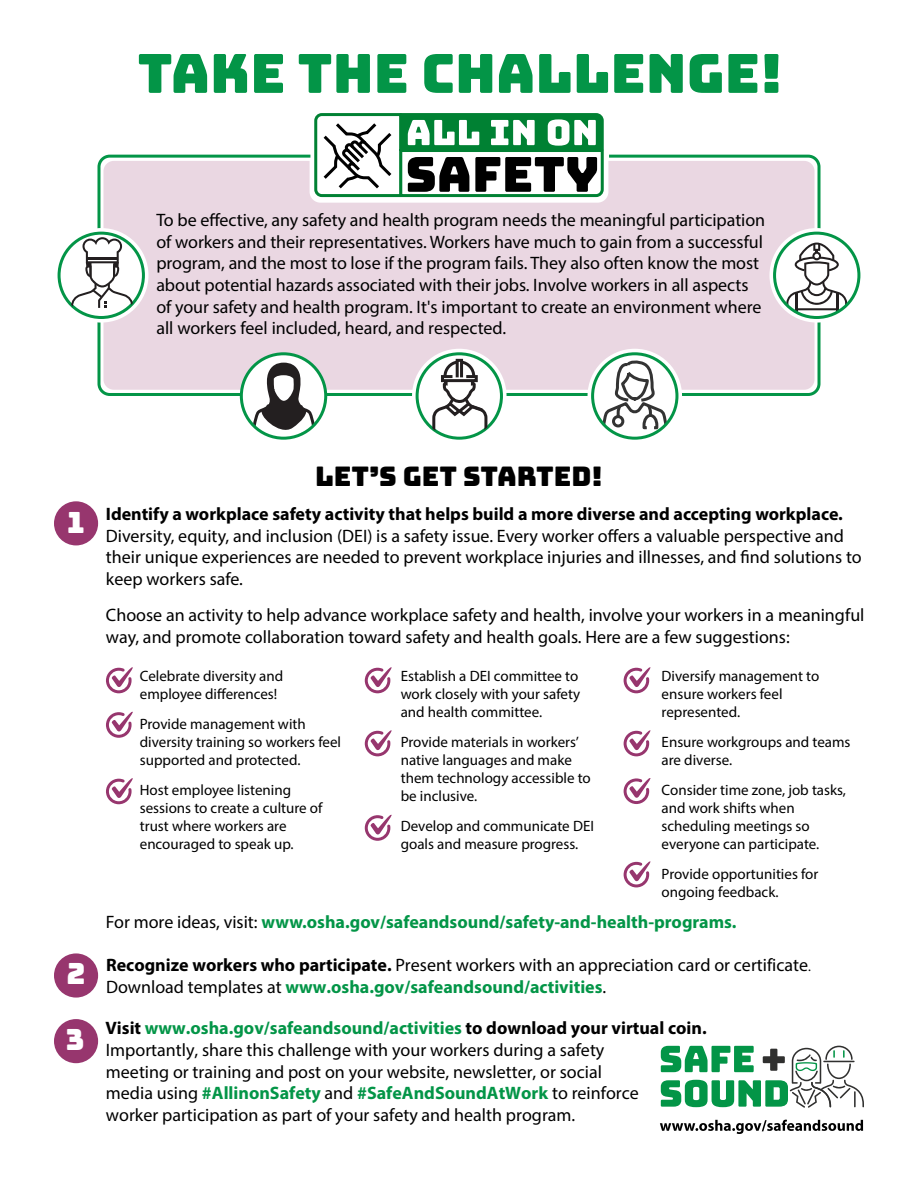
<style>
.page{position:relative;width:918px;height:1188px;background:#fff}
.page>*{position:absolute;margin:0;border:0;box-sizing:border-box;transform-origin:0 0}
.t1{font:54px "Bungee";color:#039547}
.t2{font:29.25px "Bungee";color:#fff}
.t3{font:27px "Bungee";color:#000}
.t4{font:18px/21.6px "Myriad Pro";color:#000}
.t5{font:700 18px "Myriad Pro";color:#039547}
.t6{font:15px/18px "Myriad Pro";color:#000}
.s1{font-weight:700}
.s2{font-weight:400;color:#000}
.s3{font-size:13.5px}
.s4{font-weight:700;color:#039547}
</style>
<div class="page">
<div style="left:103px;top:161px;width:712px;height:229px;background:#ead7e2;border-radius:10px"></div>
<div style="left:310px;top:108px;width:298px;height:95px;background:#fff;border-radius:11px"></div>
<svg style="left:314px;top:113px;width:290px;height:85px"></svg>
<div style="left:97px;top:155px;width:724px;height:241px;border:3px solid #039547;border-radius:11px"></div>
<svg style="left:54px;top:228px;width:94px;height:95px"></svg>
<svg style="left:59px;top:233px;width:84px;height:85px"></svg>
<div style="left:58px;top:232px;width:87px;height:87px;border:3px solid #039547;border-radius:50%"></div>
<svg style="left:71px;top:237px;width:62px;height:71px"></svg>
<svg style="left:244px;top:354px;width:79px;height:84px"></svg>
<svg style="left:412px;top:349px;width:95px;height:94px"></svg>
<svg style="left:417px;top:354px;width:84px;height:84px"></svg>
<div style="left:416px;top:352px;width:87px;height:88px;border:3px solid #039547;border-radius:50%"></div>
<svg style="left:430px;top:359px;width:59px;height:79px"></svg>
<div style="left:240px;top:352px;width:87px;height:88px;border:3px solid #039547;border-radius:50%"></div>
<svg style="left:588px;top:349px;width:94px;height:94px"></svg>
<svg style="left:593px;top:354px;width:84px;height:84px"></svg>
<svg style="left:600px;top:361px;width:70px;height:72px"></svg>
<div style="left:591px;top:352px;width:87px;height:88px;border:3px solid #039547;border-radius:50%"></div>
<svg style="left:770px;top:228px;width:94px;height:95px"></svg>
<svg style="left:775px;top:233px;width:84px;height:85px"></svg>
<svg style="left:786px;top:243px;width:61px;height:72px"></svg>
<div style="left:773px;top:232px;width:87px;height:87px;border:3px solid #039547;border-radius:50%"></div>
<div style="left:54px;top:501px;width:44px;height:44px;background:#97366e;border-radius:50%"></div>
<svg style="left:106px;top:667px;width:27px;height:26px"></svg>
<svg style="left:106px;top:711px;width:27px;height:27px"></svg>
<svg style="left:106px;top:778px;width:27px;height:26px"></svg>
<svg style="left:365px;top:667px;width:27px;height:26px"></svg>
<svg style="left:365px;top:730px;width:27px;height:27px"></svg>
<svg style="left:365px;top:814px;width:27px;height:27px"></svg>
<svg style="left:623px;top:667px;width:28px;height:26px"></svg>
<svg style="left:623px;top:730px;width:28px;height:27px"></svg>
<svg style="left:623px;top:778px;width:28px;height:26px"></svg>
<svg style="left:623px;top:861px;width:28px;height:27px"></svg>
<div style="left:54px;top:953px;width:44px;height:45px;background:#97366e;border-radius:50%"></div>
<div style="left:54px;top:1019px;width:44px;height:44px;background:#97366e;border-radius:50%"></div>
<svg style="left:661px;top:1046px;width:203px;height:62px"></svg>
<svg style="left:660px;top:1120px;width:203px;height:14px"></svg>
<h1 class="t1" style="left:137px;top:43px;width:647px">TAKE THE CHALLENGE!</h1>
<p class="t4" style="left:156px;top:209px;width:610px">To be e˜ective, any safety and health program needs the meaningful participation of workers and their representatives. Workers have much to gain from a successful program, and the most to lose if the program fails. They also often know the most about potential hazards associated with their jobs. Involve workers in all aspects of your safety and health program. It's important to create an environment where all workers feel included, heard, and respected.</p>
<h2 class="t3" style="left:315px;top:461px;width:289px">LET’S GET STARTED!</h2>
<p class="t2" style="left:67px;top:506px;width:19px">1</p>
<p class="t4" style="left:106px;top:503px;width:757px"><span class="s1">Identify a workplace safety activity that helps build a more diverse and accepting workplace.<br></span>Diversity, equity, and inclusion (DEI) is a safety issue. Every worker o˜ers a valuable perspective and their unique experiences are needed to prevent workplace injuries and illnesses, and ÿnd solutions to keep workers safe.</p>
<p class="t4" style="left:106px;top:604px;width:760px">Choose an activity to help advance workplace safety and health, involve your workers in a meaningful way, and promote collaboration toward safety and health goals. Here are a few suggestions:</p>
<p class="t6" style="left:140px;top:667px;width:145px">Celebrate diversity and employee di˜erences!</p>
<p class="t6" style="left:140px;top:715px;width:203px">Provide management with diversity training so workers feel supported and protected.</p>
<p class="t6" style="left:140px;top:781px;width:184px">Host employee listening sessions to create a culture of trust where workers are encouraged to speak up.</p>
<p class="t6" style="left:662px;top:667px;width:159px">Diversify management to ensure workers feel represented.</p>
<p class="t6" style="left:662px;top:733px;width:190px">Ensure workgroups and teams are diverse.</p>
<p class="t6" style="left:662px;top:781px;width:186px">Consider time zone, job tasks, and work shifts when scheduling meetings so everyone can participate.</p>
<p class="t6" style="left:662px;top:865px;width:158px">Provide opportunities for ongoing feedback.</p>
<p class="t5" style="left:106px;top:910px;width:632px"><span class="s2">For more ideas, visit:</span> www.osha.gov/safeandsound/safety-and-health-programs.</p>
<p class="t6" style="left:401px;top:667px;width:181px">Establish a DEI committee to work closely with your safety and health committee.</p>
<p class="t6" style="left:401px;top:733px;width:192px">Provide materials in workers’ native languages and make them technology accessible to be inclusive.</p>
<p class="t6" style="left:401px;top:817px;width:195px">Develop and communicate DEI goals and measure progress.</p>
<p class="t2" style="left:67px;top:957px;width:20px">2</p>
<p class="t4" style="left:106px;top:954px;width:706px"><span class="s1">Recognize workers who participate.</span> Present workers with an appreciation card or certificate<span class="s3">.<br></span>Download templates at <span class="s4">www.osha.gov/safeandsound/activities</span>.</p>
<p class="t2" style="left:66px;top:1023px;width:20px">3</p>
<p class="t4" style="left:105px;top:1017px;width:603px"><span class="s1">Visit</span> <span class="s4">www.osha.gov/safeandsound/activities</span> <span class="s1">to download your virtual coin.<br></span>Importantly, share this challenge with your workers during a safety<br>meeting or training and post on your website, newsletter, or social<br>media using <span class="s4">#AllinonSafety</span> and <span class="s4">#SafeAndSoundAtWork</span> to reinforce<br>worker participation as part of your safety and health program.</p>
</div>
